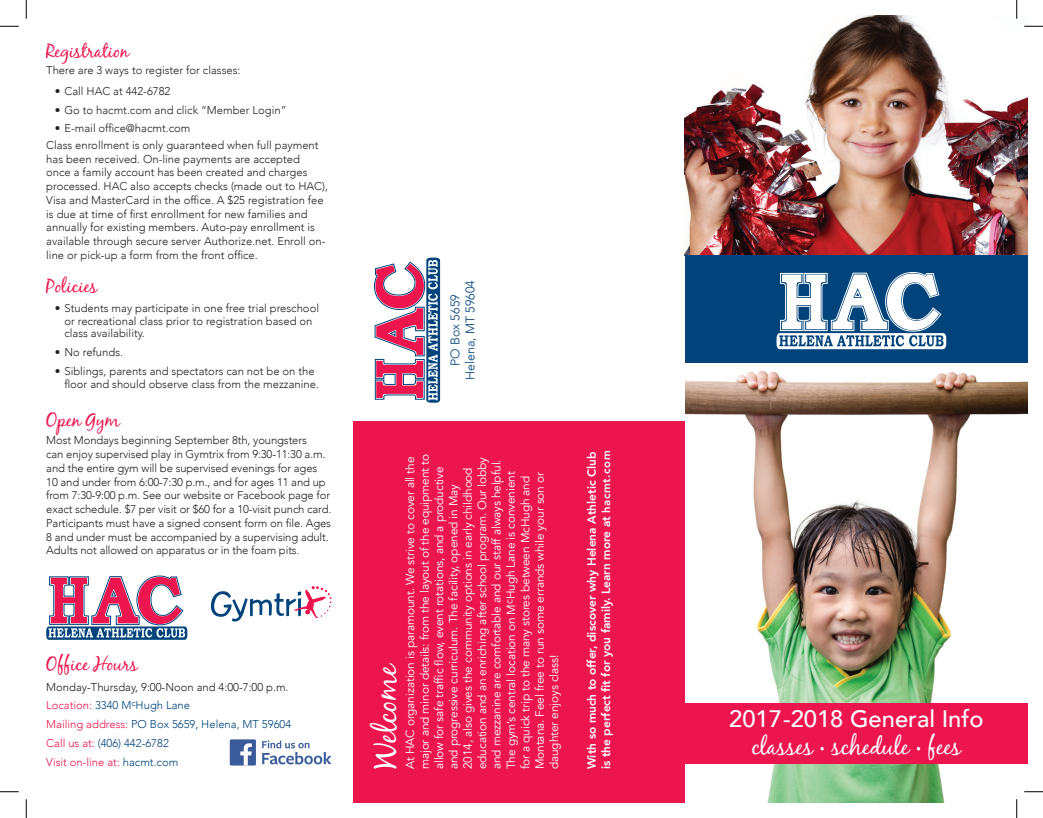
<style>
.page{position:relative;width:1043px;height:818px;background:#fff}
.page>*{position:absolute;margin:0;border:0;box-sizing:border-box;transform-origin:0 0}
.t1{font:31.25px "Black Jack";color:#fff}
.t2{font:23.75px "Black Jack";color:#fff}
.t3{font:500 23.75px "Avenir";color:#fff}
.t4{font:18.75px "Black Jack";color:#ed154e}
.t5{font:300 12.5px/15px "Avenir";color:#00447b;text-align:center}
.t6{font:11.88px/14.4px "Avenir";letter-spacing:-.01em;color:#fff}
.t7{font:800 11.88px/14.4px "Avenir";color:#fff}
.t8{font:300 11.25px/13.8px "Avenir";color:#231f20}
.t9{font:300 11.25px/18.8px "Avenir";color:#00447b}
.s1{color:#231f20}
.s2{color:#ed154e}
.s3{font-size:11.25px}
</style>
<div class="page">
<div style="left:352px;top:421px;width:337px;height:381px;background:#ed154e"></div>
<svg style="left:374px;top:257px;width:66px;height:145px"></svg>
<svg style="left:46px;top:575px;width:141px;height:64px"></svg>
<svg style="left:262px;top:740px;width:69px;height:24px"></svg>
<div style="left:230px;top:739px;width:26px;height:26px;background:#3b5a9a"></div>
<svg style="left:240px;top:743px;width:12px;height:22px"></svg>
<img style="left:684px;top:16px;width:344px;height:240px">
<img style="left:685px;top:370px;width:342px;height:432px">
<div style="left:684px;top:703px;width:344px;height:60px;background:#ed154e"></div>
<svg style="left:211px;top:586px;width:120px;height:35px"></svg>
<div style="left:685px;top:256px;width:342px;height:107px;background:#00447b"></div>
<svg style="left:776px;top:272px;width:170px;height:77px"></svg>
<svg style="left:0;top:25px;width:19px;height:2px"></svg>
<svg style="left:1024px;top:25px;width:18px;height:2px"></svg>
<svg style="left:0;top:791px;width:19px;height:1px"></svg>
<svg style="left:1024px;top:790px;width:18px;height:2px"></svg>
<svg style="left:25px;top:0;width:2px;height:19px"></svg>
<svg style="left:25px;top:799px;width:2px;height:19px"></svg>
<svg style="left:1015px;top:0;width:2px;height:19px"></svg>
<svg style="left:1015px;top:799px;width:2px;height:19px"></svg>
<h3 class="t4" style="left:46px;top:40px;width:84px">Registration</h3>
<p class="t8" style="left:46px;top:64px;width:196px">There are 3 ways to register for classes:</p>
<p class="t8" style="left:55px;top:84px;width:117px">• Call HAC at 442-6782</p>
<p class="t8" style="left:55px;top:103px;width:233px">• Go to hacmt.com and click “Member Login”</p>
<p class="t8" style="left:46px;top:120px;width:274px;line-height:16.5px;text-indent:9px">• E-mail office@hacmt.com<br>Class enrollment is only guaranteed when full payment</p>
<p class="t8" style="left:46px;top:152px;width:283px">has been received. On-line payments are accepted<br>once a family account has been created and charges processed. HAC also accepts checks (made out to HAC), Visa and MasterCard in the office. A $25 registration fee is due at time of first enrollment for new families and annually for existing members. Auto-pay enrollment is available through secure server Authorize.net. Enroll on&shy;line or pick-up a form from the front office.</p>
<h3 class="t4" style="left:46px;top:274px;width:53px">Policies</h3>
<p class="t8" style="left:64px;top:302px;width:256px;line-height:12.5px;text-indent:-10px">• Students may participate in one free trial preschool or recreational class prior to registration based on class availability.</p>
<p class="t8" style="left:55px;top:346px;width:70px">• No refunds.</p>
<p class="t8" style="left:64px;top:365px;width:256px;line-height:12.5px;text-indent:-10px">• Siblings, parents and spectators can not be on the floor and should observe class from the mezzanine.</p>
<h3 class="t4" style="left:46px;top:409px;width:75px">Open Gym</h3>
<p class="t8" style="left:46px;top:434px;width:286px">Most Mondays beginning September 8th, youngsters<br>can enjoy supervised play in Gymtrix from 9:30-11:30 a.m. and the entire gym will be supervised evenings for ages 10 and under from 6:00-7:30 p.m., and for ages 11 and up from 7:30-9:00 p.m. See our website or Facebook page for exact schedule. $7 per visit or $60 for a 10-visit punch card.<br>Participants must have a signed consent form on file. Ages 8 and under must be accompanied by a supervising adult.<br>Adults not allowed on apparatus or in the foam pits.</p>
<h3 class="t4" style="left:46px;top:652px;width:93px">Office Hours</h3>
<p class="t9" style="left:46px;top:677px;width:246px"><span class="s1">Monday-Thursday, 9:00-Noon and 4:00-7:00 p.m.<br></span><span class="s2">Location:</span> 3340 M<sup>c</sup>Hugh Lane<br><span class="s2">Mailing address:</span> PO Box 5659, Helena, MT 59604<br><span class="s2">Call us at:</span> (406) 442-6782<br><span class="s2">Visit on-line at:</span> hacmt.com</p>
<p class="t5" style="left:448px;top:380px;width:101px;rotate:-90deg">PO Box 5659<br>Helena, MT 59604</p>
<h1 class="t1" style="left:366px;top:769px;width:107px;rotate:-90deg">Welcome</h1>
<p class="t6" style="left:403px;top:769px;width:317px;rotate:-90deg">At HAC organization is paramount. We strive to cover all the major and minor details: from the layout of the equipment to allow for safe traffic flow, event rotations, and a productive and progressive curriculum. The facility, opened in May 2014, also gives the community options in early childhood education and an enriching after school program. Our lobby and mezzanine are comfortable and our staff always helpful.<br>The gym’s central location on M<sup>c</sup>Hugh Lane is convenient<br>for a quick trip to the many stores between McHugh and Montana. Feel free to run some errands while your son or daughter enjoys class!</p>
<p class="t7" style="left:585px;top:769px;width:320px;rotate:-90deg">With so much to offer, discover why Helena Athletic Club is the perfect fit for you family. Learn more at <span class="s3">hacmt.com</span></p>
<h2 class="t3" style="left:729px;top:703px;width:256px">2017-2018 General Info</h2>
<h2 class="t2" style="left:751px;top:732px;width:211px">classes • schedule • fees</h2>
</div>
